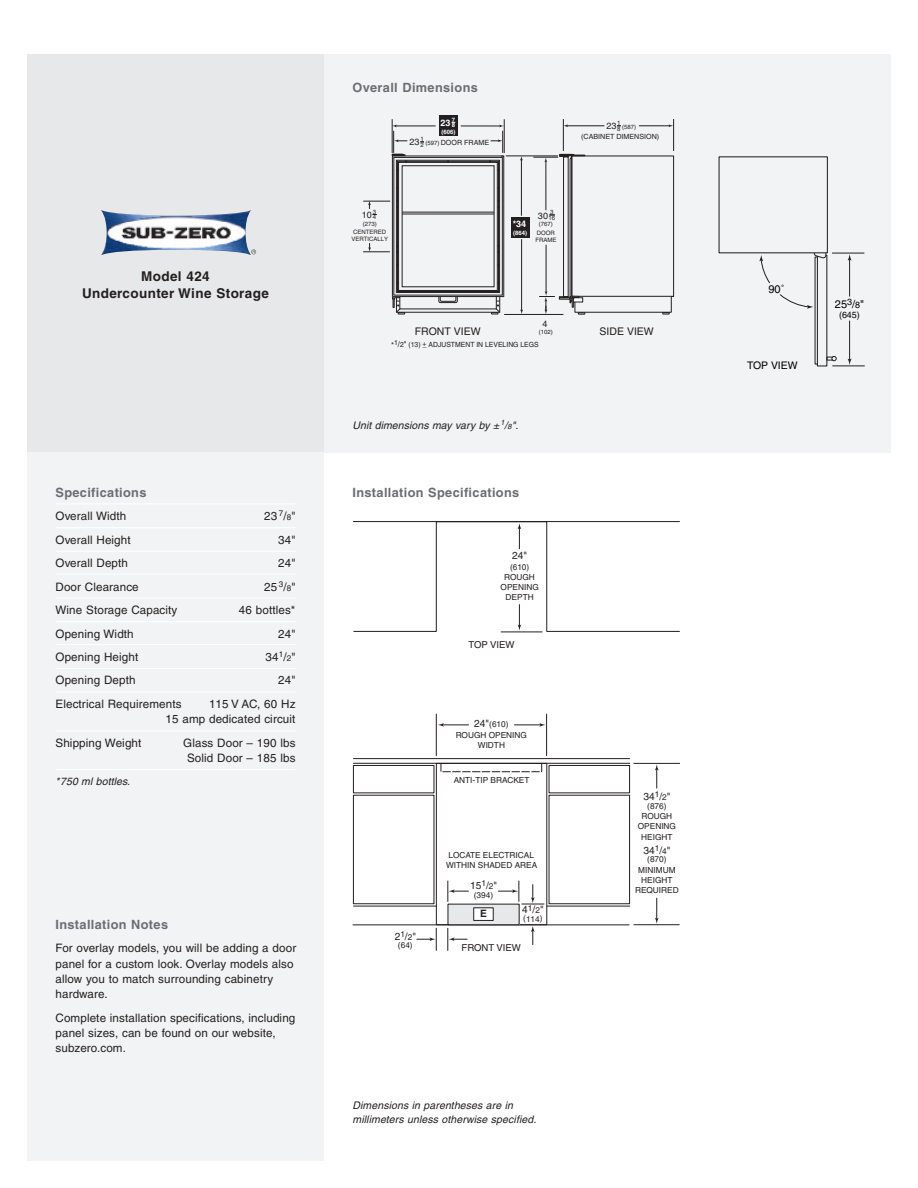
<style>
.page{position:relative;width:918px;height:1188px;background:#fff}
.page>*{position:absolute;margin:0;border:0;box-sizing:border-box;transform-origin:0 0}
.t1{font:700 13.5px/17.2px "Helvetica";letter-spacing:.03em;color:#231f20;text-align:center}
.t2{font:700 12.75px "Helvetica";letter-spacing:.03em;color:#6c6d70}
.t3{font:11.7px/15.5px "Helvetica";letter-spacing:.01em;color:#231f20}
.t4{font:11.1px "Helvetica";color:#000}
.t5{font:italic 10.5px/14.2px "Helvetica";letter-spacing:.01em;color:#231f20}
.t6{font:10.5px "Helvetica";color:#231f20}
.t7{font:10.5px "Helvetica";color:#000}
.t8{font:10.2px "Helvetica";color:#231f20}
.t9{font:700 10.2px "Helvetica";color:#231f20}
.t10{font:9.6px "Helvetica";color:#231f20}
.t11{font:700 9px "Helvetica";color:#fff}
.t12{font:9px "Helvetica";color:#000}
.t13{font:9px "Helvetica";color:#231f20}
.t14{font:8.25px/10.2px "Helvetica";color:#231f20;text-align:center}
.t15{font:7.2px "Helvetica";color:#231f20}
.t16{font:7.2px "Helvetica";color:#231f20;scale:.96 1}
.t17{font:6px/7.2px "Helvetica";color:#231f20;text-align:center}
.t18{font:700 6px "Helvetica";color:#fff}
.s1{font-size:9px}
.s2{font-size:6px}
.s3{font-size:7.35px}
.s4{font-size:8.1px}
.s5{font-size:10.2px}
.s6{font-size:8.25px}
</style>
<div class="page">
<div style="left:27px;top:54px;width:297px;height:398px;background:#e7e8e9"></div>
<div style="left:27px;top:452px;width:297px;height:709px;background:#f2f3f4"></div>
<div style="left:324px;top:54px;width:567px;height:398px;background:#f2f3f4"></div>
<hr style="left:56px;top:503px;width:240px;height:1px;background:#fff">
<hr style="left:56px;top:527px;width:240px;height:1px;background:#fff">
<hr style="left:56px;top:551px;width:240px;height:1px;background:#fff">
<hr style="left:56px;top:574px;width:240px;height:1px;background:#fff">
<hr style="left:56px;top:598px;width:240px;height:1px;background:#fff">
<hr style="left:56px;top:621px;width:240px;height:1px;background:#fff">
<hr style="left:56px;top:644px;width:240px;height:1px;background:#fff">
<hr style="left:56px;top:668px;width:240px;height:1px;background:#fff">
<hr style="left:56px;top:691px;width:240px;height:2px;background:#fff">
<hr style="left:56px;top:730px;width:240px;height:1px;background:#fff">
<hr style="left:56px;top:769px;width:240px;height:1px;background:#fff">
<div style="left:441px;top:763px;width:101px;height:9px;border:1px dashed #231f20"></div>
<hr style="left:353px;top:924px;width:276px;height:1px;background:#231f20">
<hr style="left:353px;top:758px;width:277px;height:1px;background:#231f20">
<hr style="left:353px;top:763px;width:277px;height:1px;background:#231f20">
<hr style="left:353px;top:906px;width:84px;height:1px;background:#231f20">
<hr style="left:547px;top:906px;width:83px;height:1px;background:#231f20">
<div style="left:549px;top:795px;width:81px;height:109px;border:1px solid #231f20"></div>
<div style="left:549px;top:765px;width:81px;height:28px;border:1px solid #231f20"></div>
<div style="left:353px;top:795px;width:81px;height:109px;border:1px solid #231f20"></div>
<div style="left:353px;top:765px;width:81px;height:28px;border:1px solid #231f20"></div>
<svg style="left:448px;top:881px;width:20px;height:20px"></svg>
<hr style="left:436px;top:714px;width:1px;height:42px;background:#231f20">
<hr style="left:546px;top:714px;width:1px;height:42px;background:#231f20">
<svg style="left:655px;top:898px;width:4px;height:26px"></svg>
<svg style="left:655px;top:765px;width:4px;height:23px"></svg>
<hr style="left:634px;top:924px;width:45px;height:1px;background:#231f20">
<hr style="left:634px;top:763px;width:46px;height:1px;background:#231f20">
<svg style="left:438px;top:723px;width:31px;height:4px"></svg>
<svg style="left:514px;top:723px;width:31px;height:4px"></svg>
<div style="left:436px;top:763px;width:111px;height:162px;border:1px solid #231f20"></div>
<svg style="left:353px;top:521px;width:327px;height:111px"></svg>
<hr style="left:501px;top:632px;width:41px;height:1px;background:#231f20">
<div style="left:448px;top:904px;width:71px;height:21px;background:#e7e8e9"></div>
<div style="left:448px;top:904px;width:71px;height:21px;border:1px solid #231f20"></div>
<div style="left:474px;top:908px;width:19px;height:12px;background:#fff"></div>
<div style="left:473px;top:908px;width:20px;height:13px;border:1px solid #231f20"></div>
<svg style="left:498px;top:881px;width:46px;height:24px"></svg>
<svg style="left:531px;top:926px;width:4px;height:19px"></svg>
<svg style="left:448px;top:928px;width:19px;height:22px"></svg>
<svg style="left:417px;top:928px;width:20px;height:22px"></svg>
<img style="left:101px;top:210px;width:155px;height:45px">
<svg style="left:391px;top:115px;width:284px;height:195px"></svg>
<hr style="left:504px;top:314px;width:59px;height:1px;background:#231f20">
<div style="left:511px;top:217px;width:18px;height:20px;background:#231f20"></div>
<hr style="left:521px;top:239px;width:1px;height:72px;background:#231f20">
<svg style="left:520px;top:156px;width:3px;height:5px"></svg>
<hr style="left:521px;top:159px;width:1px;height:57px;background:#231f20">
<div style="left:439px;top:116px;width:18px;height:20px;background:#231f20"></div>
<svg style="left:363px;top:122px;width:142px;height:193px"></svg>
<svg style="left:533px;top:154px;width:141px;height:161px"></svg>
<hr style="left:832px;top:253px;width:32px;height:1px;background:#231f20">
<hr style="left:833px;top:366px;width:31px;height:1px;background:#231f20">
<svg style="left:759px;top:255px;width:11px;height:29px"></svg>
<svg style="left:780px;top:253px;width:57px;height:114px"></svg>
<svg style="left:848px;top:359px;width:4px;height:6px"></svg>
<hr style="left:849px;top:321px;width:1px;height:39px;background:#231f20">
<svg style="left:848px;top:254px;width:4px;height:7px"></svg>
<hr style="left:849px;top:259px;width:1px;height:37px;background:#231f20">
<p class="t1" style="left:82px;top:269px;width:188px">Model 424<br>Undercounter Wine Storage</p>
<p class="t2" style="left:352px;top:82px;width:127px">Overall Dimensions</p>
<p class="t11" style="left:441px;top:119px;width:12px">23</p>
<p class="t18" style="left:441px;top:130px;width:16px">(606)</p>
<p class="t15" style="left:410px;top:140px;width:81px"><span class="s1">23</span> <span class="s2">(597)</span> DOOR FRAME</p>
<p class="t17" style="left:606px;top:124px;width:31px"><span class="s1">23</span> (587)</p>
<p class="t15" style="left:581px;top:134px;width:79px">(CABINET DIMENSION)</p>
<p class="t13" style="left:367px;top:211px;width:7px">0</p>
<p class="t17" style="left:351px;top:229px;width:38px">CENTERED<br>VERTICALLY</p>
<p class="t17" style="left:363px;top:221px;width:16px">(273)</p>
<p class="t11" style="left:513px;top:221px;width:15px">*34</p>
<p class="t18" style="left:513px;top:230px;width:16px">(864)</p>
<p class="t13" style="left:538px;top:213px;width:12px">30</p>
<p class="t17" style="left:537px;top:220px;width:20px;line-height:8.9px">(767)<br>DOOR</p>
<p class="t17" style="left:535px;top:237px;width:23px">FRAME</p>
<p class="t17" style="left:549px;top:215px;width:8px">16</p>
<p class="t13" style="left:543px;top:320px;width:7px">4</p>
<p class="t17" style="left:539px;top:329px;width:16px">(102)</p>
<p class="t6" style="left:415px;top:328px;width:67px">FRONT VIEW</p>
<p class="t6" style="left:600px;top:328px;width:56px">SIDE VIEW</p>
<p class="t16" style="left:400px;top:342px;width:146px">2 (13) +_ ADJUSTMENT IN LEVELING LEGS</p>
<p class="t5" style="left:352px;top:419px;width:167px">Unit dimensions may vary by ± <sup>1</sup>/<span class="s3">8</span>".</p>
<p class="t2" style="left:56px;top:487px;width:93px">Specifications</p>
<p class="t3" style="left:56px;top:509px;width:72px">Overall Width</p>
<p class="t3" style="left:264px;top:509px;width:33px">23 <sup>7</sup>/<span class="s4">8</span>"</p>
<p class="t3" style="left:56px;top:533px;width:77px">Overall Height</p>
<p class="t3" style="left:278px;top:533px;width:19px">34"</p>
<p class="t3" style="left:56px;top:556px;width:74px">Overall Depth</p>
<p class="t3" style="left:278px;top:556px;width:19px">24"</p>
<p class="t3" style="left:56px;top:580px;width:85px">Door Clearance</p>
<p class="t3" style="left:264px;top:580px;width:33px">25 <sup>3</sup>/<span class="s4">8</span>"</p>
<p class="t3" style="left:56px;top:603px;width:123px">Wine Storage Capacity</p>
<p class="t3" style="left:239px;top:603px;width:58px">46 bottles*</p>
<p class="t3" style="left:56px;top:627px;width:80px">Opening Width</p>
<p class="t3" style="left:278px;top:627px;width:19px">24"</p>
<p class="t3" style="left:56px;top:650px;width:84px">Opening Height</p>
<p class="t3" style="left:266px;top:650px;width:31px">34<sup>1</sup>/<span class="s4">2</span>"</p>
<p class="t3" style="left:56px;top:674px;width:82px">Opening Depth</p>
<p class="t3" style="left:278px;top:674px;width:19px">24"</p>
<p class="t3" style="left:55px;top:697px;width:128px">Electrical Requirements</p>
<p class="t2" style="left:352px;top:487px;width:168px">Installation Specifications</p>
<p class="t8" style="left:512px;top:552px;width:16px">24"</p>
<p class="t14" style="left:501px;top:562px;width:40px">(610)<br>ROUGH<br>OPENING<br>DEPTH</p>
<p class="t10" style="left:469px;top:641px;width:47px">TOP VIEW</p>
<p class="t3" style="left:166px;top:697px;width:131px;text-align:right">115 V AC, 60 Hz<br>15 amp dedicated circuit</p>
<p class="t14" style="left:456px;top:720px;width:73px"><span class="s5">24"</span>(610)<br>ROUGH OPENING<br>WIDTH</p>
<p class="t3" style="left:56px;top:736px;width:87px">Shipping Weight</p>
<p class="t3" style="left:183px;top:736px;width:114px;text-align:center">Glass Door – 190 lbs<br>Solid Door – 185 lbs</p>
<p class="t5" style="left:56px;top:775px;width:76px">*750 ml bottles.</p>
<p class="t14" style="left:454px;top:776px;width:77px">ANTI-TIP BRACKET</p>
<p class="t14" style="left:446px;top:851px;width:93px;text-align:left">LOCATE ELECTRICAL<br>WITHIN SHADED AREA</p>
<p class="t2" style="left:56px;top:919px;width:114px">Installation Notes</p>
<p class="t3" style="left:55px;top:941px;width:242px">For overlay models, you will be adding a door panel for a custom look. Overlay models also allow you to match surrounding cabinetry hardware.</p>
<p class="t3" style="left:55px;top:1011px;width:241px">Complete installation specifications, including panel sizes, can be found on our website, subzero.com.</p>
<p class="t8" style="left:395px;top:932px;width:19px">2 <span class="s6">2</span></p>
<p class="t14" style="left:398px;top:941px;width:16px">(64)</p>
<p class="t8" style="left:470px;top:882px;width:25px">15 <span class="s6">2</span></p>
<p class="t14" style="left:474px;top:891px;width:21px">(394)</p>
<p class="t9" style="left:480px;top:910px;width:8px">E</p>
<p class="t8" style="left:522px;top:906px;width:19px">4 <span class="s6">2</span></p>
<p class="t14" style="left:526px;top:915px;width:15px">114</p>
<p class="t10" style="left:462px;top:944px;width:61px">FRONT VIEW</p>
<p class="t5" style="left:352px;top:1099px;width:185px">Dimensions in parentheses are in millimeters unless otherwise specified.</p>
<p class="t8" style="left:643px;top:793px;width:25px">34 <span class="s6">2</span></p>
<p class="t14" style="left:638px;top:802px;width:40px">(876)<br>ROUGH<br>OPENING<br>HEIGHT</p>
<p class="t8" style="left:643px;top:846px;width:25px">34 <span class="s6">4</span></p>
<p class="t14" style="left:635px;top:855px;width:45px">(870)<br>MINIMUM<br>HEIGHT<br>REQUIRED</p>
<p class="t4" style="left:768px;top:285px;width:17px">90˚</p>
<p class="t7" style="left:747px;top:362px;width:52px">TOP VIEW</p>
<p class="t4" style="left:835px;top:300px;width:31px">25<sup>3</sup>/<span class="s1">8</span>"</p>
<p class="t12" style="left:839px;top:311px;width:22px">(645)</p>
</div>
